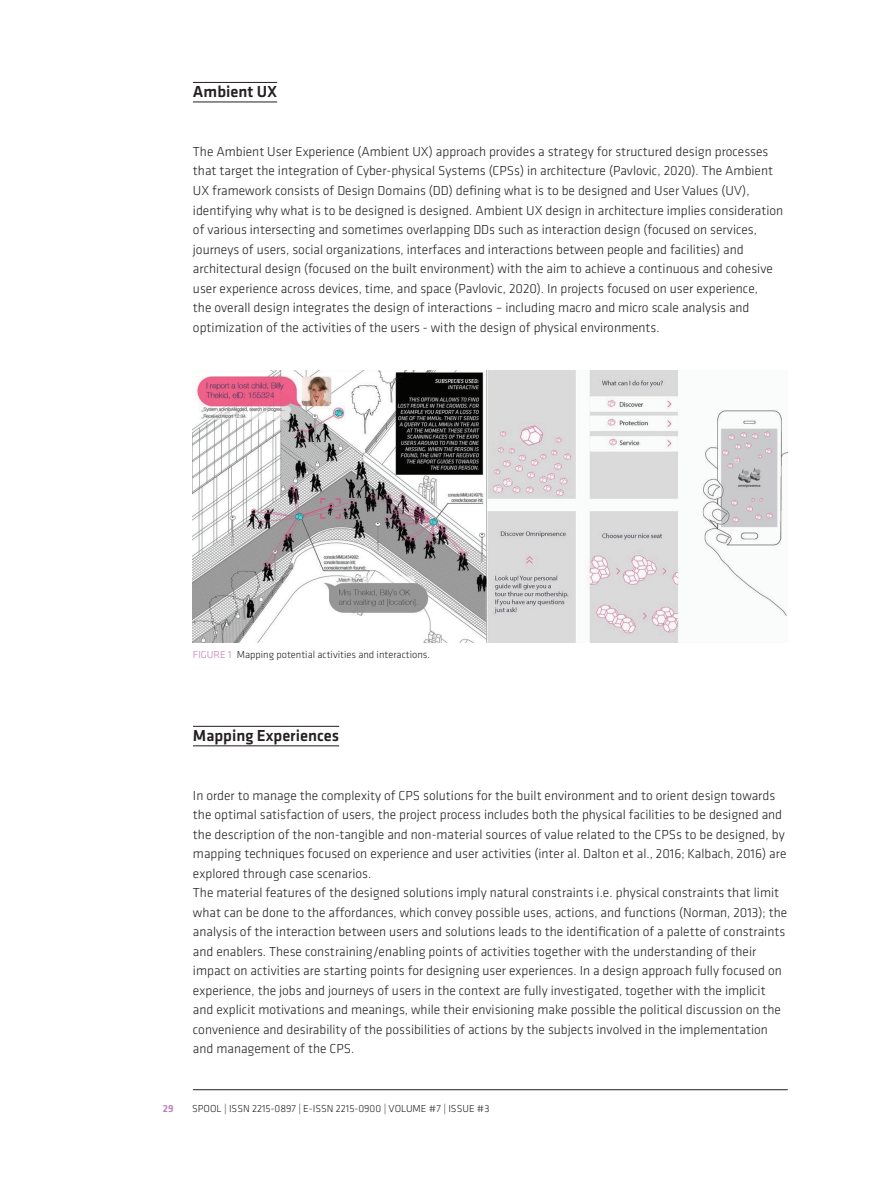
<style>
.page{position:relative;width:893px;height:1187px;background:#fff}
.page>*{position:absolute;margin:0;border:0;box-sizing:border-box;transform-origin:0 0}
.t1{font:500 16.5px "Klavika";color:#231f20}
.t2{font:300 13.5px/19.5px "Klavika";color:#231f20}
.t3{font:300 10.5px "Klavika";color:#231f20}
.t4{font:300 10.5px "Klavika";color:#bd7bb4}
.t5{font:500 10.5px "Klavika";color:#bd7bb4}
.s1{color:#bd7bb4}
</style>
<div class="page">
<hr style="left:193px;top:1089px;width:595px;height:1px;background:#231f20">
<hr style="left:193px;top:102px;width:84px;height:1px;background:#231f20">
<hr style="left:193px;top:745px;width:146px;height:1px;background:#231f20">
<hr style="left:193px;top:82px;width:84px;height:1px;background:#231f20">
<img style="left:193px;top:370px;width:595px;height:272px">
<hr style="left:193px;top:726px;width:146px;height:1px;background:#231f20">
<p class="t1" style="left:193px;top:83px;width:86px">Ambient UX</p>
<p class="t2" style="left:193px;top:142px;width:592px">The Ambient User Experience (Ambient UX) approach provides a strategy for structured design processes that target the integration of Cyber-physical Systems (CPSs) in architecture (Pavlovic, 2020). The Ambient UX framework consists of Design Domains (DD) defining what is to be designed and User Values (UV), identifying why what is to be designed is designed. Ambient UX design in architecture implies consideration of various intersecting and sometimes overlapping DDs such as interaction design (focused on services, journeys of users, social organizations, interfaces and interactions between people and facilities) and architectural design (focused on the built environment) with the aim to achieve a continuous and cohesive user experience across devices, time, and space (Pavlovic, 2020). In projects focused on user experience,<br>the overall design integrates the design of interactions – including macro and micro scale analysis and optimization of the activities of the users - with the design of physical environments.</p>
<p class="t4" style="left:193px;top:648px;width:12px">Figure</p>
<p class="t3" style="left:228px;top:648px;width:203px"><span class="s1">1</span> Mapping potential activities and interactions.</p>
<p class="t1" style="left:193px;top:726px;width:148px">Mapping Experiences</p>
<p class="t2" style="left:193px;top:785px;width:596px">In order to manage the complexity of CPS solutions for the built environment and to orient design towards the optimal satisfaction of users, the project process includes both the physical facilities to be designed and the description of the non-tangible and non-material sources of value related to the CPSs to be designed, by mapping techniques focused on experience and user activities (inter al. Dalton et al., 2016; Kalbach, 2016) are explored through case scenarios.<br>The material features of the designed solutions imply natural constraints i.e. physical constraints that limit what can be done to the affordances, which convey possible uses, actions, and functions (Norman, 2013); the analysis of the interaction between users and solutions leads to the identification of a palette of constraints and enablers. These constraining/enabling points of activities together with the understanding of their impact on activities are starting points for designing user experiences. In a design approach fully focused on experience, the jobs and journeys of users in the context are fully investigated, together with the implicit and explicit motivations and meanings, while their envisioning make possible the political discussion on the convenience and desirability of the possibilities of actions by the subjects involved in the implementation and management of the CPS.</p>
<p class="t5" style="left:163px;top:1102px;width:12px">29</p>
<p class="t3" style="left:192px;top:1102px;width:299px">SPOOL | ISSN 2215-0897 | E-ISSN 2215-0900 | VOLUME #7 | ISSUE #3</p>
</div>
